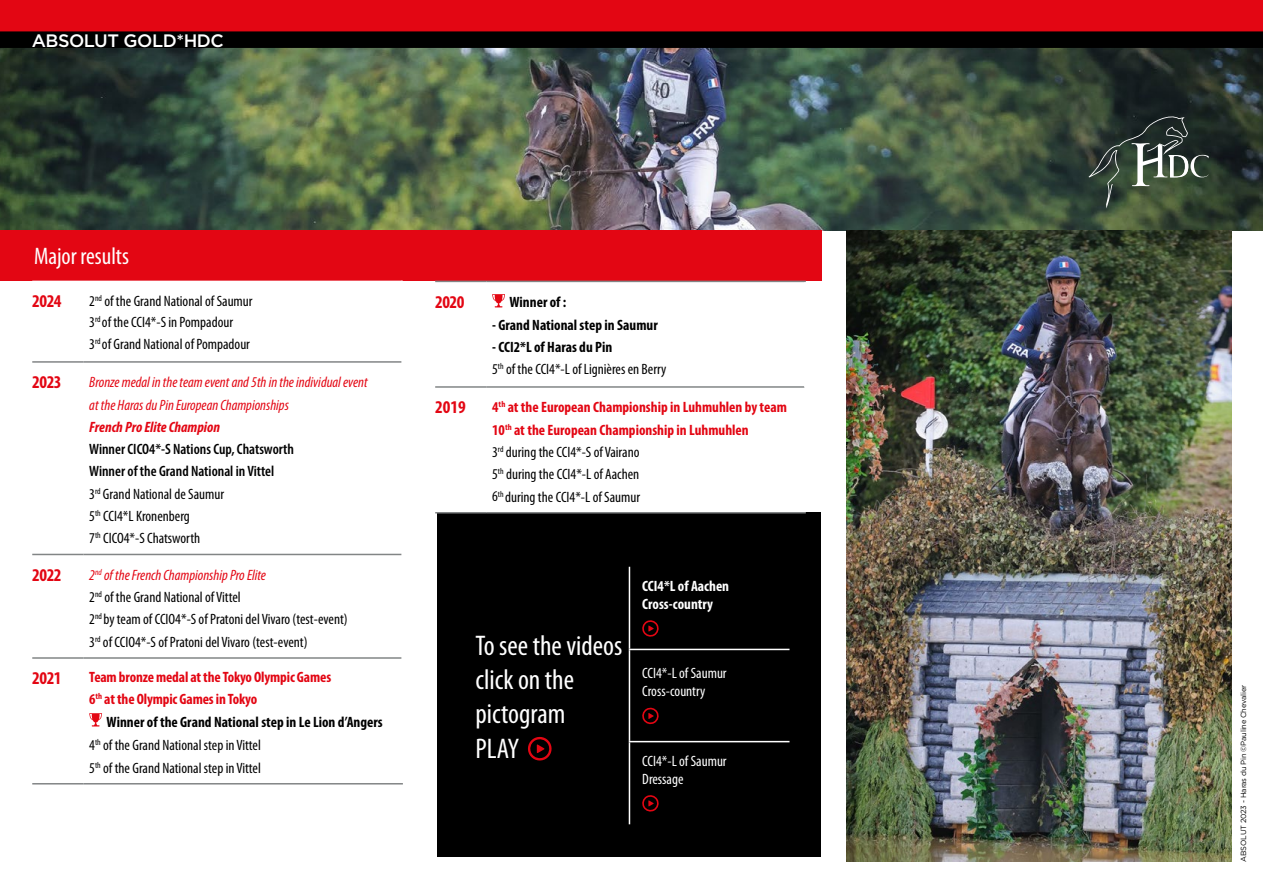
<style>
.page{position:relative;width:1263px;height:893px;background:#fff}
.page>*{position:absolute;margin:0;border:0;box-sizing:border-box;transform-origin:0 0}
.t1{font:condensed 28.5px/34.2px "Myriad Pro";color:#fff}
.t2{font:condensed 24px "Myriad Pro";color:#fff}
.t3{font:700 condensed 18px "Myriad Pro";letter-spacing:-.025em;color:#e30613}
.t4{font:500 18px "Gotham";letter-spacing:-.025em;color:#fff}
.t5{font:condensed 15px/22.2px "Myriad Pro";color:#000}
.t6{font:700 condensed 15px/22.2px "Myriad Pro";color:#e30613}
.t7{font:600 condensed 15px/22.2px "Myriad Pro";color:#000}
.t8{font:700 condensed 15px/23.7px "Myriad Pro";color:#000}
.t9{font:italic condensed 15px/22.2px "Myriad Pro";color:#e30613}
.t10{font:condensed 15px/18px "Myriad Pro";color:#fff}
.t11{font:700 condensed 15px/18px "Myriad Pro";color:#fff}
.t12{font:italic 700 condensed 15px "Myriad Pro";color:#e30613}
.t13{font:7.5px "Gotham";letter-spacing:-.025em;color:#000}
.s1{font-weight:400}
.s2{font-style:italic;color:#e30613}
.s3{font-weight:700}
.s4{font-weight:400;color:#000}
</style>
<div class="page">
<img style="left:0;top:48px;width:1263px;height:182px">
<div style="left:438px;top:512px;width:383px;height:345px;background:#000"></div>
<div style="left:0;top:0;width:1263px;height:37px;background:#e30613"></div>
<div style="left:0;top:31px;width:1263px;height:17px;background:#000"></div>
<svg style="left:1089px;top:113px;width:120px;height:95px;background:#404e42"></svg>
<div style="left:0;top:230px;width:821px;height:50px;background:#e30613"></div>
<hr style="left:629px;top:567px;width:1px;height:82px;background:#fff">
<hr style="left:629px;top:650px;width:1px;height:91px;background:#fff">
<hr style="left:629px;top:742px;width:1px;height:82px;background:#fff">
<hr style="left:629px;top:649px;width:160px;height:1px;background:#fff">
<hr style="left:629px;top:741px;width:160px;height:1px;background:#fff">
<svg style="left:528px;top:736px;width:24px;height:25px"></svg>
<svg style="left:642px;top:620px;width:17px;height:17px"></svg>
<svg style="left:642px;top:707px;width:17px;height:18px"></svg>
<svg style="left:642px;top:795px;width:17px;height:17px"></svg>
<svg style="left:32px;top:553px;width:369px;height:174px"></svg>
<hr style="left:32px;top:657px;width:51px;height:2px;background:#828586">
<hr style="left:83px;top:657px;width:318px;height:2px;background:#828586">
<hr style="left:32px;top:783px;width:51px;height:1px;background:#828586">
<hr style="left:83px;top:783px;width:320px;height:1px;background:#828586">
<hr style="left:32px;top:361px;width:51px;height:2px;background:#828586">
<hr style="left:83px;top:361px;width:318px;height:2px;background:#828586">
<hr style="left:32px;top:554px;width:51px;height:1px;background:#828586">
<hr style="left:83px;top:554px;width:318px;height:1px;background:#828586">
<svg style="left:89px;top:713px;width:13px;height:13px"></svg>
<svg style="left:435px;top:282px;width:369px;height:26px"></svg>
<hr style="left:435px;top:281px;width:51px;height:1px;background:#828586">
<hr style="left:486px;top:281px;width:320px;height:1px;background:#828586">
<hr style="left:435px;top:386px;width:51px;height:2px;background:#828586">
<hr style="left:486px;top:386px;width:318px;height:2px;background:#828586">
<hr style="left:435px;top:512px;width:51px;height:1px;background:#828586">
<hr style="left:486px;top:512px;width:320px;height:1px;background:#828586">
<svg style="left:492px;top:294px;width:13px;height:13px"></svg>
<img style="left:846px;top:230px;width:385px;height:631px">
<p class="t4" style="left:32px;top:29px;width:194px">ABSOLUT GOLD*HDC</p>
<h2 class="t2" style="left:34px;top:242px;width:96px">Major results</h2>
<p class="t3" style="left:32px;top:290px;width:31px">2024</p>
<p class="t5" style="left:89px;top:291px;width:165px;line-height:20.7px">2<sup>nd</sup> of the Grand National of Saumur<br>3<sup>rd</sup> of the CCI4*-S in Pompadour</p>
<p class="t5" style="left:89px;top:333px;width:162px">3<sup>rd</sup> of Grand National of Pompadour</p>
<p class="t3" style="left:32px;top:371px;width:31px">2023</p>
<p class="t9" style="left:89px;top:371px;width:280px">Bronze medal in the team event and 5th in the individual event at the Haras du Pin European Championships</p>
<p class="t12" style="left:89px;top:418px;width:132px">French Pro Elite Champion</p>
<p class="t7" style="left:89px;top:438px;width:206px">Winner CICO4*-S Nations Cup, Chatsworth<br>Winner of the Grand National in Vittel<br><span class="s1">3</span><sup>rd</sup> <span class="s1">Grand National de Saumur<br>5</span><sup>th</sup> <span class="s1">CCI4*L Kronenberg<br>7</span><sup>th</sup> <span class="s1">CICO4*-S Chatsworth</span></p>
<p class="t3" style="left:32px;top:563px;width:31px">2022</p>
<p class="t5" style="left:89px;top:564px;width:260px"><span class="s2">2</span><sup>nd</sup> <span class="s2">of the French Championship Pro Elite<br></span>2<sup>nd</sup> of the Grand National of Vittel<br>2<sup>nd</sup> by team of CCIO4*-S of Pratoni del Vivaro (test-event)<br>3<sup>rd</sup> of CCIO4*-S of Pratoni del Vivaro (test-event)</p>
<p class="t3" style="left:32px;top:667px;width:31px">2021</p>
<p class="t6" style="left:89px;top:666px;width:243px">Team bronze medal at the Tokyo Olympic Games<br>6<sup>th</sup> at the Olympic Games in Tokyo</p>
<p class="t8" style="left:89px;top:709px;width:295px;text-indent:17px">Winner of the Grand National step in Le Lion d’Angers<br><span class="s1">4</span><sup>th</sup> <span class="s1">of the Grand National step in Vittel</span></p>
<p class="t5" style="left:89px;top:756px;width:173px">5<sup>th</sup> of the Grand National step in Vittel</p>
<p class="t3" style="left:435px;top:290px;width:31px">2020</p>
<p class="t8" style="left:510px;top:290px;width:58px">Winner of :</p>
<p class="t8" style="left:492px;top:313px;width:167px">- Grand National step in Saumur</p>
<p class="t5" style="left:492px;top:336px;width:176px"><span class="s3">- CCI2*L of Haras du Pin<br></span>5<sup>th</sup> of the CCI4*-L of Lignières en Berry</p>
<p class="t3" style="left:435px;top:396px;width:32px">2019</p>
<p class="t6" style="left:492px;top:396px;width:296px">4<sup>th</sup> at the European Championship in Luhmuhlen by team 10<sup>th</sup> at the European Championship in Luhmuhlen<br><span class="s4">3</span><sup>rd</sup> <span class="s4">during the CCI4*-S of Vairano<br>5</span><sup>th</sup> <span class="s4">during the CCI4*-L of Aachen<br>6</span><sup>th</sup> <span class="s4">during the CCI4*-L of Saumur</span></p>
<h1 class="t1" style="left:476px;top:628px;width:148px">To see the videos click on the pictogram<br>PLAY</h1>
<p class="t11" style="left:642px;top:576px;width:88px">CCI4*L of Aachen<br>Cross-country</p>
<p class="t10" style="left:642px;top:664px;width:86px">CCI4*-L of Saumur<br>Cross-country</p>
<p class="t10" style="left:642px;top:751px;width:86px">CCI4*-L of Saumur<br>Dressage</p>
<p class="t13" style="left:1239px;top:861px;width:178px;rotate:-90deg">ABSOLUT 2023 - Haras du Pin ©Pauline Chevalier</p>
</div>
